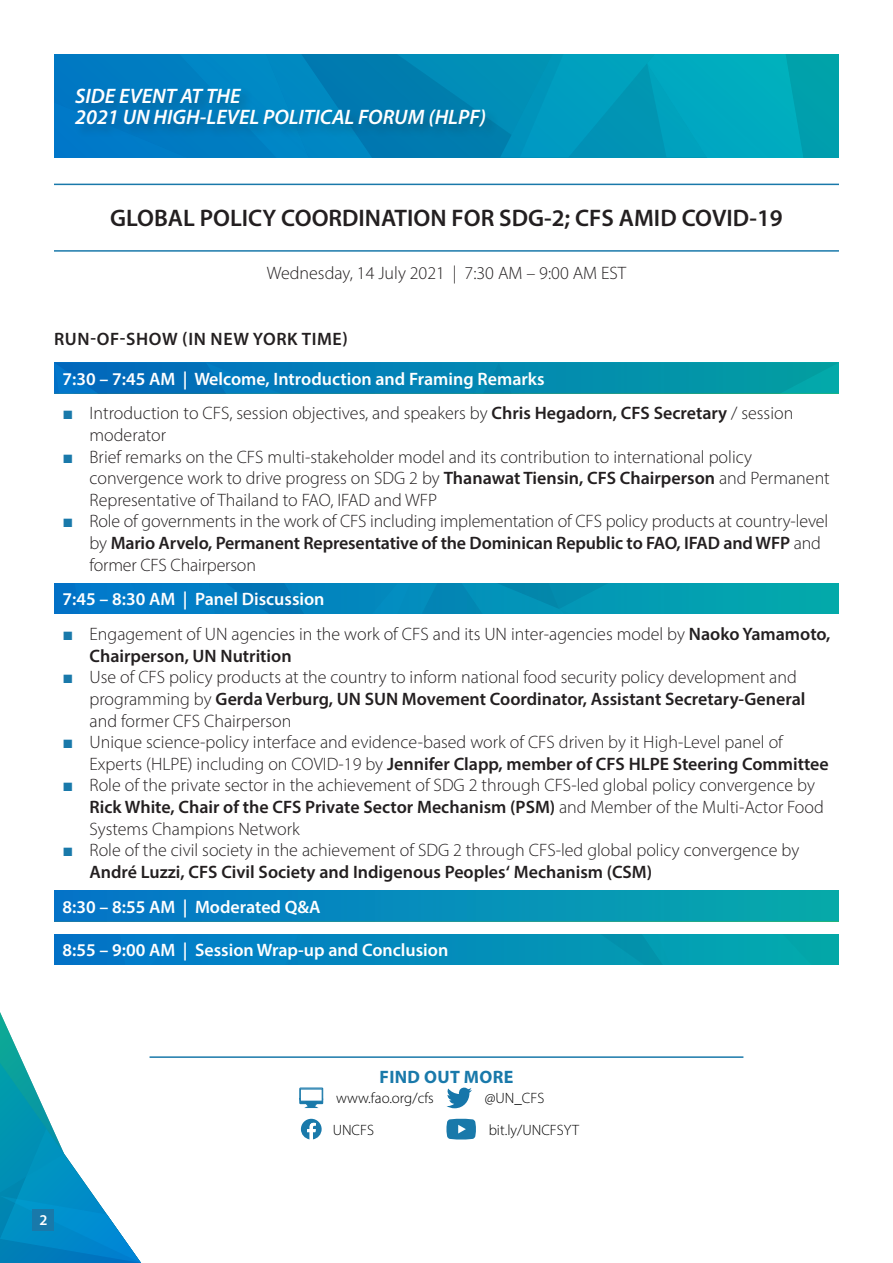
<style>
.page{position:relative;width:893px;height:1263px;background:#fff}
.page>*{position:absolute;margin:0;border:0;box-sizing:border-box;transform-origin:0 0}
.t1{font:600 24px "Myriad Pro";color:#231f20}
.t2{font:italic 600 21px "Myriad Pro";color:#fff}
.t3{font:300 18px/21.6px "Myriad Pro";color:#231f20}
.t4{font:600 18px "Myriad Pro";color:#fff}
.ABsatz{font:600 18px "Myriad Pro";letter-spacing:.035em;color:#231f20}
.t5{font:700 18px "Myriad Pro";letter-spacing:.02em;color:#1979aa}
.t6{font:300 15px "Myriad Pro";color:#000}
.t7{font:600 15px "Myriad Pro";color:#fff}
.s1{font-family:"Arial";font-weight:700;color:#1979aa}
.s2{font-weight:600}
</style>
<div class="page">
<svg style="left:0;top:1012px;width:141px;height:251px"></svg>
<div style="left:33px;top:1209px;width:21px;height:21px;background:#1979aa"></div>
<div style="left:54px;top:363px;width:785px;height:30px;background:linear-gradient(to right,#0269c1,#03a1a4)"></div>
<div style="left:54px;top:583px;width:785px;height:31px;background:linear-gradient(to right,#0271c9,#03a8aa)"></div>
<div style="left:54px;top:890px;width:785px;height:31px;background:linear-gradient(to right,#0473c9,#07aaab)"></div>
<hr style="left:150px;top:1056px;width:593px;height:2px;background:#1979aa">
<svg style="left:446px;top:1119px;width:30px;height:20px"></svg>
<svg style="left:446px;top:1087px;width:26px;height:21px"></svg>
<svg style="left:299px;top:1087px;width:24px;height:21px"></svg>
<svg style="left:301px;top:1119px;width:21px;height:20px"></svg>
<hr style="left:54px;top:250px;width:785px;height:2px;background:#1979aa">
<hr style="left:54px;top:184px;width:785px;height:1px;background:#1979aa">
<svg style="left:54px;top:54px;width:785px;height:103px;background:#0093bb"></svg>
<div style="left:74px;top:86px;width:425px;height:54px;background:#231f20;opacity:.25"></div>
<div style="left:54px;top:934px;width:785px;height:31px;background:linear-gradient(to right,#0273cb,#04a8aa)"></div>
<p class="t2" style="left:75px;top:83px;width:167px">SIDE EVENT AT THE</p>
<p class="t2" style="left:75px;top:104px;width:412px">2021 UN HIGH-LEVEL POLITICAL FORUM (HLPF)</p>
<p class="t1" style="left:110px;top:203px;width:674px">GLOBAL POLICY COORDINATION FOR SDG-2; CFS AMID COVID-19</p>
<p class="t3" style="left:267px;top:262px;width:361px">Wednesday, 14 July 2021 | 7:30 AM – 9:00 AM EST</p>
<p class="ABsatz" style="left:54px;top:328px;width:295px">RUN-OF-SHOW (IN NEW YORK TIME)</p>
<p class="t4" style="left:63px;top:367px;width:484px">7:30 – 7:45 AM | Welcome, Introduction and Framing Remarks</p>
<p class="t3" style="left:90px;top:402px;width:705px;text-indent:-27px"><span class="s1">■</span> Introduction to CFS, session objectives, and speakers by <span class="s2">Chris Hegadorn, CFS Secretary</span> / session moderator</p>
<p class="t3" style="left:90px;top:446px;width:742px;text-indent:-27px"><span class="s1">■</span> Brief remarks on the CFS multi-stakeholder model and its contribution to international policy convergence work to drive progress on SDG 2 by <span class="s2">Thanawat Tiensin, CFS Chairperson</span> and Permanent<br>Representative of Thailand to FAO, IFAD and WFP</p>
<p class="t3" style="left:90px;top:510px;width:740px;text-indent:-27px"><span class="s1">■</span> Role of governments in the work of CFS including implementation of CFS policy products at country-level by <span class="s2">Mario Arvelo, Permanent Representative of the Dominican Republic to FAO, IFAD and WFP</span> and former CFS Chairperson</p>
<p class="t4" style="left:63px;top:588px;width:264px">7:45 – 8:30 AM | Panel Discussion</p>
<p class="t3" style="left:90px;top:623px;width:742px;text-indent:-27px"><span class="s1">■</span> Engagement of UN agencies in the work of CFS and its UN inter-agencies model by <span class="s2">Naoko Yamamoto,<br>Chairperson, UN Nutrition</span></p>
<p class="t3" style="left:90px;top:666px;width:717px;text-indent:-27px"><span class="s1">■</span> Use of CFS policy products at the country to inform national food security policy development and programming by <span class="s2">Gerda Verburg, UN SUN Movement Coordinator, Assistant Secretary-General </span>and former CFS Chairperson</p>
<p class="t3" style="left:90px;top:731px;width:741px;text-indent:-27px"><span class="s1">■</span> Unique science-policy interface and evidence-based work of CFS driven by it High-Level panel of<br>Experts (HLPE) including on COVID-19 by <span class="s2">Jennifer Clapp, member of CFS HLPE Steering Committee</span></p>
<p class="t3" style="left:90px;top:774px;width:736px;text-indent:-27px"><span class="s1">■</span> Role of the private sector in the achievement of SDG 2 through CFS-led global policy convergence by<br><span class="s2">Rick White, Chair of the CFS Private Sector Mechanism (PSM)</span> and Member of the Multi-Actor Food<br>Systems Champions Network</p>
<p class="t3" style="left:90px;top:839px;width:711px;text-indent:-27px"><span class="s1">■</span> Role of the civil society in the achievement of SDG 2 through CFS-led global policy convergence by<br><span class="s2">André Luzzi, CFS Civil Society and Indigenous Peoples‘ Mechanism (CSM)</span></p>
<p class="t4" style="left:63px;top:895px;width:260px">8:30 – 8:55 AM | Moderated Q&amp;A</p>
<p class="t4" style="left:63px;top:939px;width:387px">8:55 – 9:00 AM | Session Wrap-up and Conclusion</p>
<p class="t7" style="left:39px;top:1211px;width:10px">2</p>
<p class="t5" style="left:380px;top:1065px;width:135px">FIND OUT MORE</p>
<p class="t6" style="left:336px;top:1089px;width:99px">www.fao.org/cfs</p>
<p class="t6" style="left:333px;top:1121px;width:43px">UNCFS</p>
<p class="t6" style="left:485px;top:1089px;width:61px">@UN_CFS</p>
<p class="t6" style="left:489px;top:1121px;width:92px">bit.ly/UNCFSYT</p>
</div>
